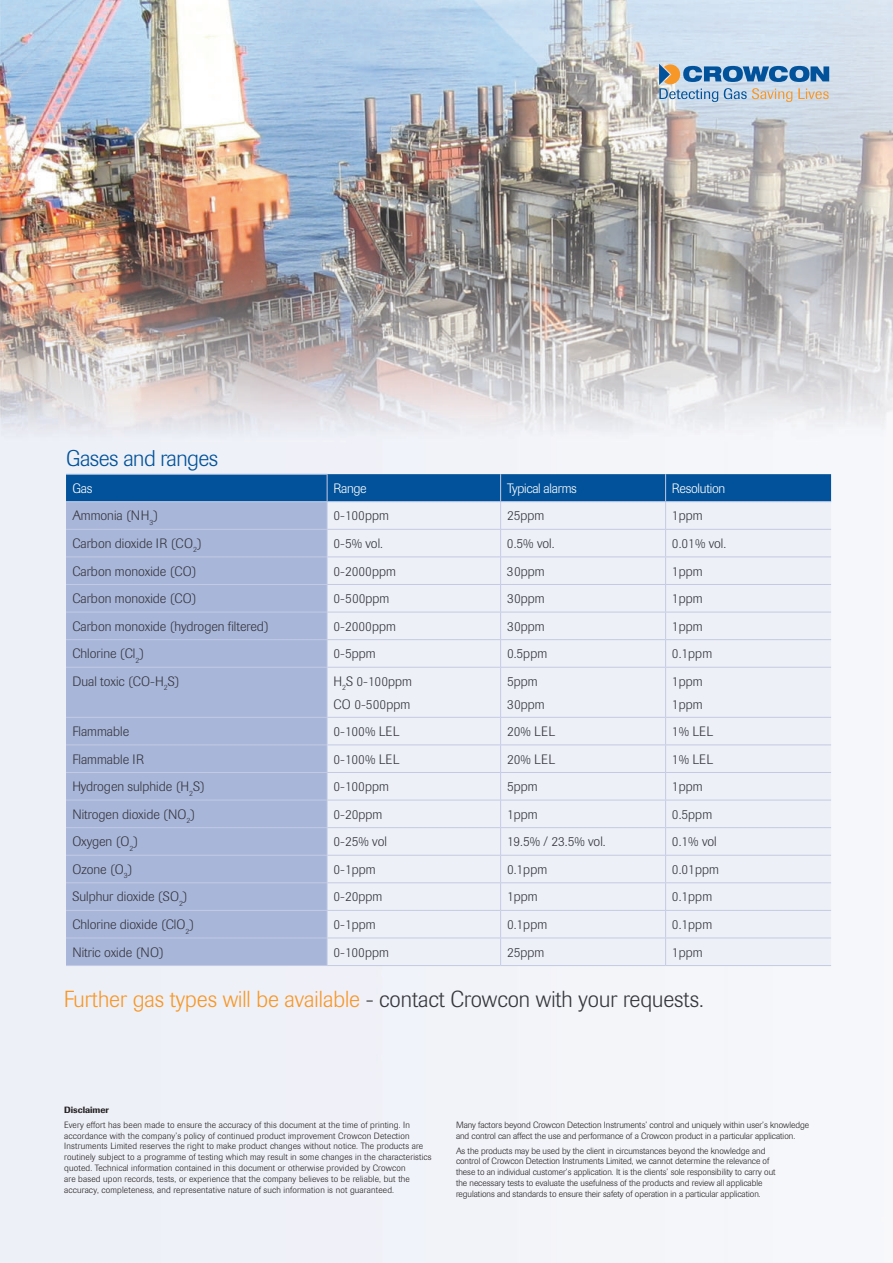
<style>
.page{position:relative;width:893px;height:1263px;background:#fff}
.page>*{position:absolute;margin:0;border:0;box-sizing:border-box;transform-origin:0 0}
.t1{font:300 22.95px "Imago";color:#36363d}
.t2{font:300 22.5px "Imago";letter-spacing:-.02em;color:#01529a}
.t3{font:300 13.5px/23px "Imago";color:#36363d}
.t4{font:300 13.5px "Imago";letter-spacing:-.02em;color:#fff}
.t5{font:300 9px/10.8px "Imago";letter-spacing:.02em;color:#231f20}
.t6{font:300 9px/10.8px "Imago";color:#231f20}
.t7{font:500 9px "Imago";color:#231f20}
.s1{color:#f79727}
</style>
<div class="page">
<img style="left:0;top:0;width:893px;height:1263px">
<svg style="left:659px;top:64px;width:170px;height:38px;background:#96afc5"></svg>
<div style="left:66px;top:668px;width:261px;height:297px;background:#a8b6d9"></div>
<div style="left:328px;top:668px;width:503px;height:297px;background:#edf0f7"></div>
<hr style="left:327px;top:667px;width:174px;height:1px;background:#c3cbe4">
<hr style="left:501px;top:667px;width:165px;height:1px;background:#c3cbe4">
<hr style="left:500px;top:668px;width:1px;height:49px;background:#c3cbe4">
<hr style="left:666px;top:667px;width:165px;height:1px;background:#c3cbe4">
<hr style="left:665px;top:668px;width:1px;height:49px;background:#c3cbe4">
<hr style="left:327px;top:717px;width:174px;height:1px;background:#c3cbe4">
<hr style="left:501px;top:717px;width:165px;height:1px;background:#c3cbe4">
<hr style="left:666px;top:717px;width:165px;height:1px;background:#c3cbe4">
<hr style="left:327px;top:744px;width:174px;height:1px;background:#c3cbe4">
<hr style="left:501px;top:744px;width:165px;height:1px;background:#c3cbe4">
<hr style="left:666px;top:744px;width:165px;height:1px;background:#c3cbe4">
<hr style="left:327px;top:772px;width:174px;height:1px;background:#c3cbe4">
<hr style="left:501px;top:772px;width:165px;height:1px;background:#c3cbe4">
<hr style="left:666px;top:772px;width:165px;height:1px;background:#c3cbe4">
<hr style="left:327px;top:800px;width:174px;height:1px;background:#c3cbe4">
<hr style="left:501px;top:800px;width:165px;height:1px;background:#c3cbe4">
<hr style="left:666px;top:800px;width:165px;height:1px;background:#c3cbe4">
<hr style="left:327px;top:827px;width:174px;height:1px;background:#c3cbe4">
<hr style="left:501px;top:827px;width:165px;height:1px;background:#c3cbe4">
<hr style="left:666px;top:827px;width:165px;height:1px;background:#c3cbe4">
<hr style="left:327px;top:855px;width:174px;height:1px;background:#c3cbe4">
<hr style="left:501px;top:855px;width:165px;height:1px;background:#c3cbe4">
<hr style="left:666px;top:855px;width:165px;height:1px;background:#c3cbe4">
<hr style="left:327px;top:882px;width:174px;height:1px;background:#c3cbe4">
<hr style="left:501px;top:882px;width:165px;height:1px;background:#c3cbe4">
<hr style="left:666px;top:882px;width:165px;height:1px;background:#c3cbe4">
<hr style="left:327px;top:910px;width:174px;height:1px;background:#c3cbe4">
<hr style="left:501px;top:910px;width:165px;height:1px;background:#c3cbe4">
<hr style="left:666px;top:910px;width:165px;height:1px;background:#c3cbe4">
<svg style="left:66px;top:474px;width:765px;height:193px;background:#b7c8e0"></svg>
<hr style="left:66px;top:667px;width:261px;height:1px;background:#c3cbe4">
<hr style="left:327px;top:668px;width:1px;height:49px;background:#c3cbe4">
<hr style="left:66px;top:717px;width:261px;height:1px;background:#c3cbe4">
<hr style="left:66px;top:744px;width:261px;height:1px;background:#c3cbe4">
<hr style="left:66px;top:772px;width:261px;height:1px;background:#c3cbe4">
<hr style="left:66px;top:800px;width:261px;height:1px;background:#c3cbe4">
<hr style="left:66px;top:827px;width:261px;height:1px;background:#c3cbe4">
<hr style="left:66px;top:855px;width:261px;height:1px;background:#c3cbe4">
<hr style="left:66px;top:882px;width:261px;height:1px;background:#c3cbe4">
<hr style="left:66px;top:910px;width:261px;height:1px;background:#c3cbe4">
<hr style="left:66px;top:937px;width:261px;height:1px;background:#c3cbe4">
<hr style="left:66px;top:965px;width:261px;height:1px;background:#c3cbe4">
<hr style="left:327px;top:937px;width:174px;height:1px;background:#c3cbe4">
<svg style="left:327px;top:718px;width:1px;height:247px"></svg>
<hr style="left:501px;top:937px;width:165px;height:1px;background:#c3cbe4">
<svg style="left:500px;top:718px;width:1px;height:247px"></svg>
<hr style="left:666px;top:937px;width:165px;height:1px;background:#c3cbe4">
<svg style="left:665px;top:718px;width:1px;height:247px"></svg>
<hr style="left:327px;top:965px;width:174px;height:1px;background:#c3cbe4">
<hr style="left:501px;top:965px;width:165px;height:1px;background:#c3cbe4">
<hr style="left:666px;top:965px;width:165px;height:1px;background:#c3cbe4">
<h2 class="t2" style="left:66px;top:449px;width:154px">Gases and ranges</h2>
<p class="t4" style="left:72px;top:483px;width:21px">Gas</p>
<p class="t4" style="left:333px;top:483px;width:35px">Range</p>
<p class="t4" style="left:507px;top:483px;width:71px">Typical alarms</p>
<p class="t4" style="left:672px;top:483px;width:55px">Resolution</p>
<p class="t3" style="left:72px;top:505px;width:87px">Ammonia (NH<sub>3</sub>)</p>
<p class="t3" style="left:333px;top:505px;width:57px">0-100ppm</p>
<p class="t3" style="left:507px;top:505px;width:39px">25ppm</p>
<p class="t3" style="left:672px;top:505px;width:32px">1ppm</p>
<p class="t3" style="left:72px;top:533px;width:131px">Carbon dioxide IR (CO<sub>2</sub>)</p>
<p class="t3" style="left:333px;top:533px;width:51px">0-5% vol.</p>
<p class="t3" style="left:507px;top:533px;width:49px">0.5% vol.</p>
<p class="t3" style="left:672px;top:533px;width:56px">0.01% vol.</p>
<p class="t3" style="left:72px;top:561px;width:126px">Carbon monoxide (CO)</p>
<p class="t3" style="left:333px;top:561px;width:64px">0-2000ppm</p>
<p class="t3" style="left:507px;top:561px;width:39px">30ppm</p>
<p class="t3" style="left:672px;top:561px;width:32px">1ppm</p>
<p class="t3" style="left:72px;top:588px;width:126px">Carbon monoxide (CO)</p>
<p class="t3" style="left:333px;top:588px;width:57px">0-500ppm</p>
<p class="t3" style="left:507px;top:588px;width:39px">30ppm</p>
<p class="t3" style="left:672px;top:588px;width:32px">1ppm</p>
<p class="t3" style="left:72px;top:616px;width:198px">Carbon monoxide (hydrogen filtered)</p>
<p class="t3" style="left:333px;top:616px;width:64px">0-2000ppm</p>
<p class="t3" style="left:507px;top:616px;width:39px">30ppm</p>
<p class="t3" style="left:672px;top:616px;width:32px">1ppm</p>
<p class="t3" style="left:72px;top:643px;width:73px">Chlorine (Cl<sub>2</sub>)</p>
<p class="t3" style="left:333px;top:643px;width:44px">0-5ppm</p>
<p class="t3" style="left:507px;top:643px;width:42px">0.5ppm</p>
<p class="t3" style="left:672px;top:643px;width:42px">0.1ppm</p>
<p class="t3" style="left:72px;top:671px;width:109px">Dual toxic (CO-H<sub>2</sub>S)</p>
<p class="t3" style="left:333px;top:671px;width:80px">H<sub>2</sub>S 0-100ppm<br>CO 0-500ppm</p>
<p class="t3" style="left:507px;top:671px;width:39px">5ppm<br>30ppm</p>
<p class="t3" style="left:672px;top:671px;width:32px">1ppm<br>1ppm</p>
<p class="t3" style="left:72px;top:721px;width:58px">Flammable</p>
<p class="t3" style="left:333px;top:721px;width:68px">0-100% LEL</p>
<p class="t3" style="left:507px;top:721px;width:50px">20% LEL</p>
<p class="t3" style="left:672px;top:721px;width:43px">1% LEL</p>
<p class="t3" style="left:72px;top:749px;width:73px">Flammable IR</p>
<p class="t3" style="left:333px;top:749px;width:68px">0-100% LEL</p>
<p class="t3" style="left:507px;top:749px;width:50px">20% LEL</p>
<p class="t3" style="left:672px;top:749px;width:43px">1% LEL</p>
<p class="t3" style="left:72px;top:776px;width:134px">Hydrogen sulphide (H<sub>2</sub>S)</p>
<p class="t3" style="left:333px;top:776px;width:57px">0-100ppm</p>
<p class="t3" style="left:507px;top:776px;width:32px">5ppm</p>
<p class="t3" style="left:672px;top:776px;width:32px">1ppm</p>
<p class="t3" style="left:72px;top:804px;width:124px">Nitrogen dioxide (NO<sub>2</sub>)</p>
<p class="t3" style="left:333px;top:804px;width:50px">0-20ppm</p>
<p class="t3" style="left:507px;top:804px;width:32px">1ppm</p>
<p class="t3" style="left:672px;top:804px;width:42px">0.5ppm</p>
<p class="t3" style="left:72px;top:831px;width:67px">Oxygen (O<sub>2</sub>)</p>
<p class="t3" style="left:333px;top:831px;width:55px">0-25% vol</p>
<p class="t3" style="left:507px;top:831px;width:100px">19.5% / 23.5% vol.</p>
<p class="t3" style="left:672px;top:831px;width:46px">0.1% vol</p>
<p class="t3" style="left:72px;top:859px;width:62px">Ozone (O<sub>3</sub>)</p>
<p class="t3" style="left:333px;top:859px;width:44px">0-1ppm</p>
<p class="t3" style="left:507px;top:859px;width:42px">0.1ppm</p>
<p class="t3" style="left:672px;top:859px;width:48px">0.01ppm</p>
<p class="t3" style="left:72px;top:886px;width:117px">Sulphur dioxide (SO<sub>2</sub>)</p>
<p class="t3" style="left:333px;top:886px;width:50px">0-20ppm</p>
<p class="t3" style="left:507px;top:886px;width:32px">1ppm</p>
<p class="t3" style="left:672px;top:886px;width:42px">0.1ppm</p>
<p class="t3" style="left:72px;top:914px;width:123px">Chlorine dioxide (ClO<sub>2</sub>)</p>
<p class="t3" style="left:333px;top:914px;width:44px">0-1ppm</p>
<p class="t3" style="left:507px;top:914px;width:42px">0.1ppm</p>
<p class="t3" style="left:672px;top:914px;width:42px">0.1ppm</p>
<p class="t3" style="left:72px;top:942px;width:93px">Nitric oxide (NO)</p>
<p class="t3" style="left:333px;top:942px;width:57px">0-100ppm</p>
<p class="t3" style="left:507px;top:942px;width:39px">25ppm</p>
<p class="t3" style="left:672px;top:942px;width:32px">1ppm</p>
<h1 class="t1" style="left:64px;top:990px;width:641px"><span class="s1">Further gas types will be available</span> - contact Crowcon with your requests.</h1>
<p class="t7" style="left:64px;top:1104px;width:46px">Disclaimer</p>
<p class="t5" style="left:64px;top:1120px;width:369px">Every effort has been made to ensure the accuracy of this document at the time of printing. In accordance with the company’s policy of continued product improvement Crowcon Detection Instruments Limited reserves the right to make product changes without notice. The products are routinely subject to a programme of testing which may result in some changes in the characteristics quoted. Technical information contained in this document or otherwise provided by Crowcon<br>are based upon records, tests, or experience that the company believes to be reliable, but the accuracy, completeness, and representative nature of such information is not guaranteed.</p>
<p class="t6" style="left:456px;top:1120px;width:355px">Many factors beyond Crowcon Detection Instruments’ control and uniquely within user’s knowledge and control can affect the use and performance of a Crowcon product in a particular application.</p>
<p class="t6" style="left:456px;top:1146px;width:321px">As the products may be used by the client in circumstances beyond the knowledge and control of Crowcon Detection Instruments Limited, we cannot determine the relevance of these to an individual customer’s application. It is the clients’ sole responsibility to carry out the necessary tests to evaluate the usefulness of the products and review all applicable regulations and standards to ensure their safety of operation in a particular application.</p>
</div>
